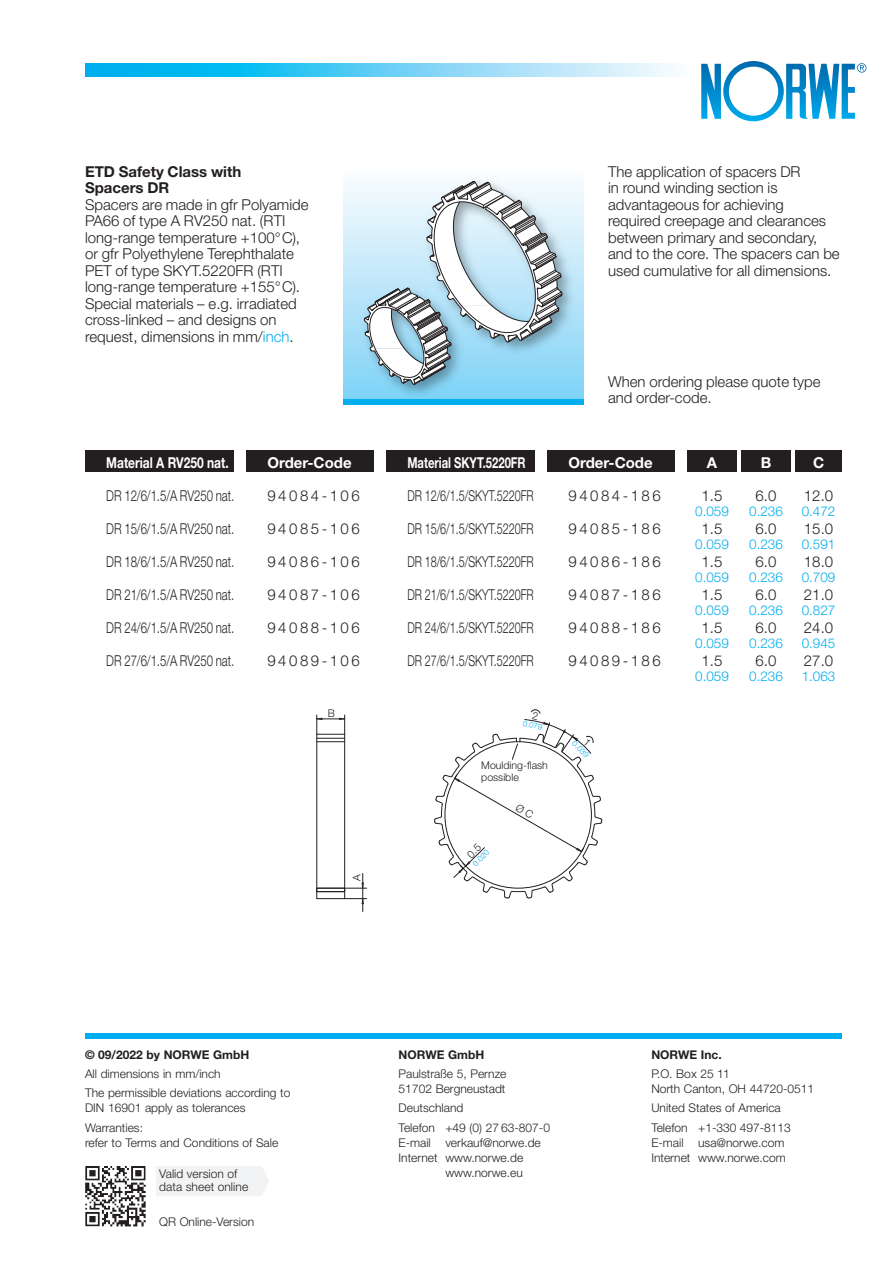
<style>
.page{position:relative;width:893px;height:1263px;background:#fff}
.page>*{position:absolute;margin:0;border:0;box-sizing:border-box;transform-origin:0 0}
.t1{font:300 15px/16.5px "Helvetica Neue";color:#231f20}
.t2{font:300 15px "Helvetica Neue";color:#231f20;scale:.72 1}
.t3{font:300 15px "Helvetica Neue";color:#231f20;scale:.76 1}
.t4{font:300 15px "Helvetica Neue";letter-spacing:.165em;color:#231f20}
.t5{font:700 15px/16.5px "Helvetica Neue";color:#231f20}
.t6{font:700 15px "Helvetica Neue";color:#fff}
.t7{font:700 15px "Helvetica Neue";color:#fff;scale:.75 1}
.t8{font:700 15px "Helvetica Neue";color:#fff;scale:.8 1}
.t9{font:300 13.5px "Helvetica Neue";color:#00aeef}
.t10{font:300 12px/19.2px "Helvetica Neue";color:#231f20}
.t11{font:700 12px "Helvetica Neue";color:#231f20}
.t12{font:300 10.5px/11.9px "Helvetica Neue";color:#231f20}
.t13{font:300 7.95px "Helvetica Neue";color:#00aeef}
.s1{color:#00aeef}
</style>
<div class="page">
<div style="left:85px;top:451px;width:149px;height:21px;background:#231f20"></div>
<div style="left:687px;top:451px;width:50px;height:21px;background:#231f20"></div>
<div style="left:795px;top:451px;width:47px;height:21px;background:#231f20"></div>
<hr style="left:344px;top:734px;width:1px;height:165px;background:#231f20">
<hr style="left:316px;top:734px;width:1px;height:165px;background:#231f20">
<div style="left:316px;top:888px;width:29px;height:4px;border:1px solid #231f20"></div>
<svg style="left:317px;top:873px;width:50px;height:38px"></svg>
<svg style="left:316px;top:715px;width:29px;height:27px"></svg>
<div style="left:547px;top:451px;width:128px;height:21px;background:#231f20"></div>
<div style="left:741px;top:451px;width:50px;height:21px;background:#231f20"></div>
<div style="left:386px;top:451px;width:149px;height:21px;background:#231f20"></div>
<div style="left:246px;top:451px;width:128px;height:21px;background:#231f20"></div>
<img style="left:343px;top:179px;width:241px;height:221px">
<svg style="left:364px;top:181px;width:199px;height:204px"></svg>
<div style="left:343px;top:400px;width:241px;height:5px;background:#00aeef"></div>
<svg style="left:701px;top:61px;width:165px;height:60px"></svg>
<svg style="left:85px;top:64px;width:588px;height:13px;background:#63cff5"></svg>
<svg style="left:85px;top:1166px;width:61px;height:61px"></svg>
<div style="left:156px;top:1166px;width:113px;height:30px;background:#f2f3f4"></div>
<div style="left:85px;top:1033px;width:757px;height:5px;background:#00aeef"></div>
<svg style="left:434px;top:709px;width:168px;height:190px"></svg>
<p class="t5" style="left:85px;top:164px;width:158px">ETD Safety Class with<br>Spacers DR</p>
<p class="t1" style="left:85px;top:197px;width:225px">Spacers are made in gfr Polyamide<br>PA66 of type A RV250 nat. (RTI long-range temperature +100°C), or gfr Polyethylene Terephthalate<br>PET of type SKYT.5220FR (RTI long-range temperature +155°C).<br>Special materials – e.g. irradiated cross-linked – and designs on request, dimensions in mm/<span class="s1">inch</span>.</p>
<p class="t8" style="left:106px;top:457px;width:155px">Material A RV250 nat.</p>
<p class="t3" style="left:106px;top:491px;width:170px">DR 12/6/1.5/A RV250 nat.</p>
<p class="t3" style="left:106px;top:524px;width:170px">DR 15/6/1.5/A RV250 nat.</p>
<p class="t3" style="left:106px;top:557px;width:170px">DR 18/6/1.5/A RV250 nat.</p>
<p class="t3" style="left:106px;top:590px;width:170px">DR 21/6/1.5/A RV250 nat.</p>
<p class="t3" style="left:106px;top:623px;width:170px">DR 24/6/1.5/A RV250 nat.</p>
<p class="t3" style="left:106px;top:656px;width:170px">DR 27/6/1.5/A RV250 nat.</p>
<p class="t6" style="left:267px;top:457px;width:86px">Order-Code</p>
<p class="t4" style="left:267px;top:491px;width:94px">94084-106</p>
<p class="t4" style="left:267px;top:524px;width:94px">94085-106</p>
<p class="t4" style="left:267px;top:557px;width:94px">94086-106</p>
<p class="t4" style="left:267px;top:590px;width:94px">94087-106</p>
<p class="t4" style="left:267px;top:623px;width:94px">94088-106</p>
<p class="t4" style="left:267px;top:656px;width:94px">94089-106</p>
<p class="t12" style="left:328px;top:708px;width:9px">B</p>
<p class="t12" style="left:352px;top:881px;width:8px;rotate:-90deg">A</p>
<p class="t1" style="left:608px;top:164px;width:233px">The application of spacers DR<br>in round winding section is advantageous for achieving required creepage and clearances between primary and secondary, and to the core. The spacers can be used cumulative for all dimensions.</p>
<p class="t7" style="left:407px;top:457px;width:159px">Material SKYT.5220FR</p>
<p class="t2" style="left:407px;top:491px;width:177px">DR 12/6/1.5/SKYT.5220FR</p>
<p class="t2" style="left:407px;top:524px;width:177px">DR 15/6/1.5/SKYT.5220FR</p>
<p class="t2" style="left:407px;top:557px;width:177px">DR 18/6/1.5/SKYT.5220FR</p>
<p class="t2" style="left:407px;top:590px;width:177px">DR 21/6/1.5/SKYT.5220FR</p>
<p class="t2" style="left:407px;top:623px;width:177px">DR 24/6/1.5/SKYT.5220FR</p>
<p class="t2" style="left:407px;top:656px;width:177px">DR 27/6/1.5/SKYT.5220FR</p>
<p class="t13" style="left:523px;top:721px;width:21px;rotate:10deg">0.079</p>
<p class="t12" style="left:481px;top:760px;width:68px">Moulding-flash possible</p>
<p class="t1" style="left:608px;top:374px;width:214px">When ordering please quote type and order-code.</p>
<p class="t6" style="left:568px;top:457px;width:86px">Order-Code</p>
<p class="t4" style="left:568px;top:491px;width:94px">94084-186</p>
<p class="t4" style="left:568px;top:524px;width:94px">94085-186</p>
<p class="t4" style="left:568px;top:557px;width:94px">94086-186</p>
<p class="t4" style="left:568px;top:590px;width:94px">94087-186</p>
<p class="t4" style="left:568px;top:623px;width:94px">94088-186</p>
<p class="t4" style="left:568px;top:656px;width:94px">94089-186</p>
<p class="t13" style="left:575px;top:740px;width:21px;rotate:43deg">0.039</p>
<p class="t6" style="left:707px;top:457px;width:12px">A</p>
<p class="t1" style="left:702px;top:489px;width:22px">1.5</p>
<p class="t9" style="left:695px;top:507px;width:35px">0.059</p>
<p class="t1" style="left:702px;top:522px;width:22px">1.5</p>
<p class="t9" style="left:695px;top:540px;width:35px">0.059</p>
<p class="t1" style="left:702px;top:555px;width:22px">1.5</p>
<p class="t9" style="left:695px;top:573px;width:35px">0.059</p>
<p class="t1" style="left:702px;top:588px;width:22px">1.5</p>
<p class="t9" style="left:695px;top:606px;width:35px">0.059</p>
<p class="t1" style="left:702px;top:621px;width:22px">1.5</p>
<p class="t9" style="left:695px;top:639px;width:35px">0.059</p>
<p class="t1" style="left:702px;top:654px;width:22px">1.5</p>
<p class="t9" style="left:695px;top:672px;width:35px">0.059</p>
<p class="t6" style="left:761px;top:457px;width:12px">B</p>
<p class="t1" style="left:756px;top:489px;width:22px">6.0</p>
<p class="t9" style="left:749px;top:507px;width:35px">0.236</p>
<p class="t1" style="left:756px;top:522px;width:22px">6.0</p>
<p class="t9" style="left:749px;top:540px;width:35px">0.236</p>
<p class="t1" style="left:756px;top:555px;width:22px">6.0</p>
<p class="t9" style="left:749px;top:573px;width:35px">0.236</p>
<p class="t1" style="left:756px;top:588px;width:22px">6.0</p>
<p class="t9" style="left:749px;top:606px;width:35px">0.236</p>
<p class="t1" style="left:756px;top:621px;width:22px">6.0</p>
<p class="t9" style="left:749px;top:639px;width:35px">0.236</p>
<p class="t1" style="left:756px;top:654px;width:22px">6.0</p>
<p class="t9" style="left:749px;top:672px;width:35px">0.236</p>
<p class="t6" style="left:813px;top:457px;width:13px">C</p>
<p class="t1" style="left:804px;top:489px;width:31px">12.0</p>
<p class="t9" style="left:802px;top:507px;width:35px">0.472</p>
<p class="t1" style="left:804px;top:522px;width:31px">15.0</p>
<p class="t9" style="left:802px;top:540px;width:35px">0.591</p>
<p class="t1" style="left:804px;top:555px;width:31px">18.0</p>
<p class="t9" style="left:802px;top:573px;width:35px">0.709</p>
<p class="t1" style="left:804px;top:588px;width:31px">21.0</p>
<p class="t9" style="left:802px;top:606px;width:35px">0.827</p>
<p class="t1" style="left:804px;top:621px;width:31px">24.0</p>
<p class="t9" style="left:802px;top:639px;width:35px">0.945</p>
<p class="t1" style="left:804px;top:654px;width:31px">27.0</p>
<p class="t9" style="left:802px;top:672px;width:35px">1.063</p>
<p class="t13" style="left:472px;top:862px;width:21px;rotate:-45deg">0.020</p>
<p class="t11" style="left:85px;top:1050px;width:166px">© 09/2022 by NORWE GmbH</p>
<p class="t10" style="left:85px;top:1065px;width:207px">All dimensions in mm/inch<br>The permissible deviations according to</p>
<p class="t10" style="left:85px;top:1100px;width:162px">DIN 16901 apply as tolerances<br>Warranties:</p>
<p class="t10" style="left:85px;top:1134px;width:195px">refer to Terms and Conditions of Sale</p>
<p class="t10" style="left:159px;top:1168px;width:91px;line-height:13.5px">Valid version of data sheet online</p>
<p class="t10" style="left:159px;top:1213px;width:97px">QR Online-Version</p>
<p class="t11" style="left:399px;top:1050px;width:87px">NORWE GmbH</p>
<p class="t10" style="left:399px;top:1067px;width:109px;line-height:15px">Paulstraße 5, Pernze<br>51702 Bergneustadt</p>
<p class="t10" style="left:399px;top:1100px;width:153px">Deutschland<br>Telefon +49 (0) 27 63-807-0</p>
<p class="t10" style="left:399px;top:1134px;width:144px">E-mail verkauf@norwe.de</p>
<p class="t10" style="left:399px;top:1149px;width:126px">Internet www.norwe.de</p>
<p class="t10" style="left:445px;top:1164px;width:79px">www.norwe.eu</p>
<p class="t11" style="left:651px;top:1050px;width:72px">NORWE Inc.</p>
<p class="t10" style="left:651px;top:1067px;width:164px;line-height:15px">P.O. Box 25 11<br>North Canton, OH 44720-0511</p>
<p class="t10" style="left:651px;top:1100px;width:141px">United States of America<br>Telefon +1-330 497-8113</p>
<p class="t10" style="left:651px;top:1136px;width:136px;line-height:15px">E-mail usa@norwe.com<br>Internet www.norwe.com</p>
</div>
